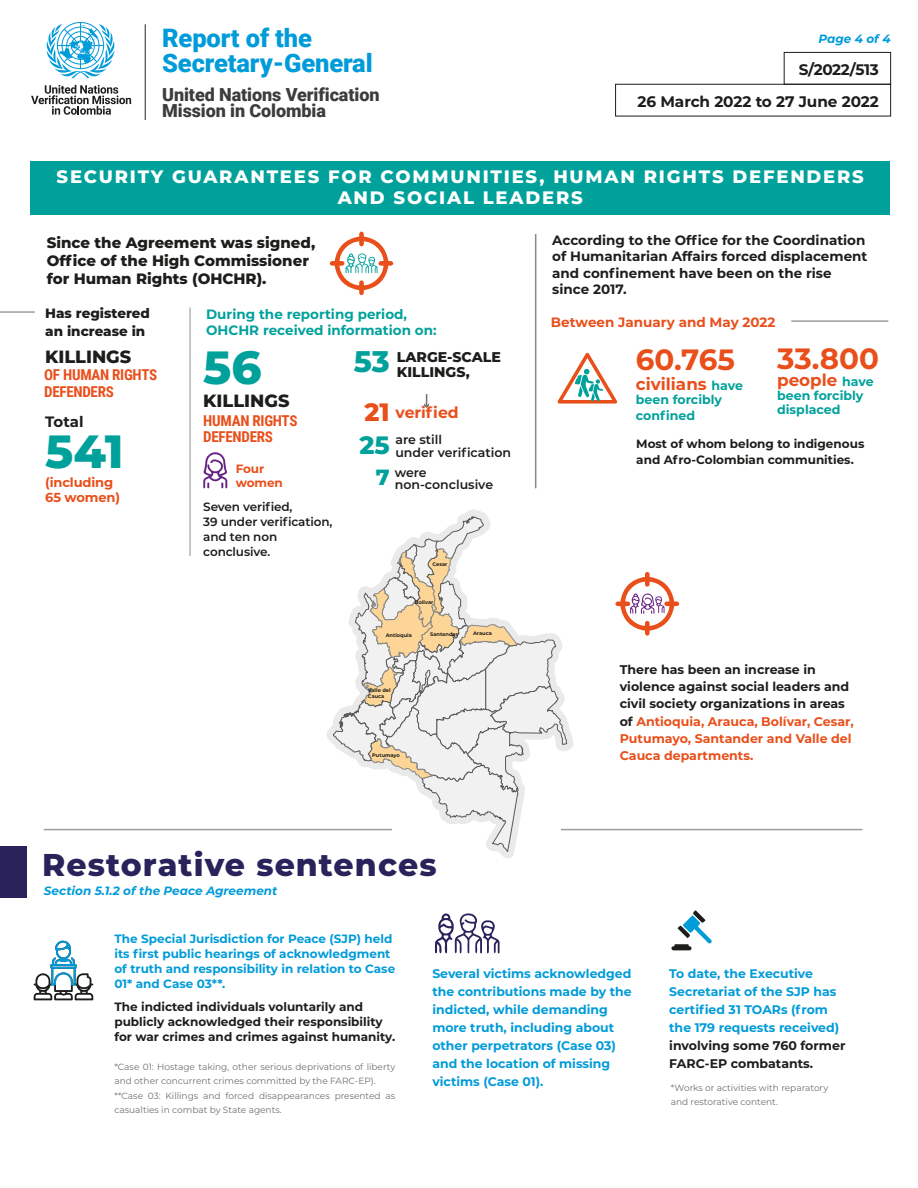
<style>
.page{position:relative;width:918px;height:1188px;background:#fff}
.page>*{position:absolute;margin:0;border:0;box-sizing:border-box;transform-origin:0 0}
.t1{font:800 46.5px "Montserrat";color:#00a19b}
.t2{font:800 31.5px "Montserrat";letter-spacing:.035em;color:#29235c}
.t3{font:700 29.4px "Montserrat";color:#e94f1b}
.t4{font:900 25.5px/25.5px "Roboto";letter-spacing:-.005em;color:#009bd9}
.t5{font:800 18px/21px "Montserrat";letter-spacing:.1em;color:#fff;text-align:center}
.t6{font:900 18px/16.5px "Roboto";letter-spacing:-.005em;color:#3d3c3c}
.t7{font:800 17.7px "Montserrat";color:#1d1d1b}
.t8{font:700 16.8px "Montserrat";color:#e94f1b}
.t9{font:700 15.75px "Montserrat";color:#e94f1b}
.t10{font:700 15.3px "Montserrat";letter-spacing:-.005em;color:#1d1d1b}
.t11{font:800 15px/18px "Montserrat";color:#1d1d1b}
.t12{font:700 15px/16.2px "Roboto Condensed";letter-spacing:-.015em;color:#e94f1b}
.t13{font:700 15px "Montserrat";color:#1d1d1b}
.t14{font:800 14.1px/15.6px "Montserrat";color:#1d1d1b}
.t15{font:700 13.5px/16.5px "Montserrat";color:#1d1d1b}
.t16{font:700 13.5px/16.5px "Montserrat";color:#00a19b}
.t17{font:800 13.5px/18px "Montserrat";color:#1d1d1b}
.t18{font:700 13.5px "Montserrat";color:#e94f1b}
.t19{font:700 13.05px "Montserrat";letter-spacing:-.01em;color:#e94f1b}
.t20{font:700 12.6px/17.2px "Montserrat";color:#1d1d1b}
.t21{font:600 12.6px/12.6px "Montserrat";color:#1d1d1b}
.t22{font:700 12.6px/16.8px "Montserrat";color:#00a19b}
.t23{font:700 12.45px/18px "Montserrat";color:#009bd9}
.t24{font:700 12px/15px "Montserrat";color:#1d1d1b}
.t25{font:700 12px/15px "Montserrat";color:#009bd9}
.t26{font:600 12px/15px "Montserrat";letter-spacing:-.01em;color:#1d1d1b}
.t27{font:italic 700 12px "Montserrat";color:#009bd9}
.t28{font:700 12px "Montserrat";letter-spacing:-.01em;color:#e94f1b}
.t29{font:9px/13.5px "Montserrat";color:#706f6f}
.t30{font:700 5.1px/6.1px "Montserrat";color:#1d1d1b}
.s1{font-size:29.85px;color:#00a19b}
.s2{font-weight:800;font-size:25.05px}
.s3{font-weight:800;font-size:25.05px;color:#00a19b}
.s4{font-weight:800;font-size:21.9px;color:#00a19b}
.s5{font-size:12.6px;color:#00a19b}
.s6{color:#e94f1b}
</style>
<div class="page">
<hr style="left:145px;top:24px;width:1px;height:96px;background:#2b2523">
<svg style="left:31px;top:85px;width:100px;height:30px"></svg>
<svg style="left:46px;top:22px;width:69px;height:57px"></svg>
<div style="left:30px;top:161px;width:859px;height:54px;background:#00a19b"></div>
<hr style="left:535px;top:234px;width:1px;height:254px;background:#888887">
<hr style="left:44px;top:829px;width:818px;height:1px;background:#9d9d9c">
<div style="left:0;top:846px;width:26px;height:52px;background:#29235c"></div>
<svg style="left:615px;top:572px;width:64px;height:64px"></svg>
<div style="left:784px;top:52px;width:107px;height:33px;border:1px solid #1d1d1b"></div>
<div style="left:615px;top:84px;width:276px;height:32px;border:1px solid #1d1d1b"></div>
<svg style="left:330px;top:232px;width:63px;height:63px"></svg>
<hr style="left:189px;top:308px;width:2px;height:248px;background:#9d9d9c">
<hr style="left:0;top:311px;width:35px;height:2px;background:#9d9d9c">
<svg style="left:424px;top:394px;width:5px;height:14px"></svg>
<svg style="left:203px;top:452px;width:24px;height:36px"></svg>
<hr style="left:791px;top:320px;width:97px;height:2px;background:#9d9d9c">
<svg style="left:558px;top:353px;width:59px;height:51px"></svg>
<svg style="left:671px;top:910px;width:41px;height:40px"></svg>
<svg style="left:34px;top:940px;width:59px;height:60px"></svg>
<svg style="left:435px;top:913px;width:65px;height:40px"></svg>
<svg style="left:327px;top:517px;width:240px;height:335px"></svg>
<h3 class="t4" style="left:162px;top:24px;width:212px">Report of the<br>Secretary-General</h3>
<h3 class="t6" style="left:162px;top:85px;width:219px">United Nations Verification<br>Mission in Colombia</h3>
<p class="t27" style="left:819px;top:30px;width:74px">Page 4 of 4</p>
<p class="t10" style="left:799px;top:59px;width:81px">S/2022/513</p>
<p class="t10" style="left:638px;top:90px;width:243px">26 March 2022 to 27 June 2022</p>
<h3 class="t5" style="left:57px;top:165px;width:809px">SECURITY GUARANTEES FOR COMMUNITIES, HUMAN RIGHTS DEFENDERS<br>AND SOCIAL LEADERS</h3>
<p class="t11" style="left:47px;top:233px;width:270px">Since the Agreement was signed,<br>Office of the High Commissioner for Human Rights (OHCHR).</p>
<p class="t17" style="left:45px;top:304px;width:106px">Has registered an increase in</p>
<p class="t16" style="left:206px;top:305px;width:232px">During the reporting period,<br>OHCHR received information on:</p>
<p class="t14" style="left:397px;top:348px;width:106px;text-indent:-43px"><span class="s1">53</span> LARGE-SCALE<br>KILLINGS,</p>
<h3 class="t7" style="left:45px;top:344px;width:88px">KILLINGS</h3>
<p class="t12" style="left:44px;top:366px;width:115px">OF HUMAN RIGHTS<br>DEFENDERS</p>
<h1 class="t1" style="left:203px;top:333px;width:60px">56</h1>
<h3 class="t7" style="left:203px;top:388px;width:88px">KILLINGS</h3>
<p class="t9" style="left:365px;top:401px;width:96px"><span class="s2">21</span> verified</p>
<p class="t21" style="left:395px;top:433px;width:117px;text-indent:-36px"><span class="s3">25</span> are still<br>under verification</p>
<p class="t21" style="left:395px;top:465px;width:100px;text-indent:-19px"><span class="s4">7</span> were non-conclusive</p>
<p class="t12" style="left:203px;top:412px;width:96px">HUMAN RIGHTS<br>DEFENDERS</p>
<p class="t13" style="left:45px;top:411px;width:40px">Total</p>
<h1 class="t1" style="left:45px;top:418px;width:80px">541</h1>
<p class="t28" style="left:236px;top:460px;width:30px">Four</p>
<p class="t19" style="left:45px;top:473px;width:70px">(including</p>
<p class="t28" style="left:236px;top:474px;width:48px">women</p>
<p class="t19" style="left:45px;top:488px;width:76px">65 women)</p>
<p class="t26" style="left:203px;top:498px;width:131px">Seven verified,<br>39 under verification, and ten non conclusive.</p>
<p class="t30" style="left:433px;top:561px;width:16px">Cesar</p>
<p class="t30" style="left:415px;top:598px;width:20px">Bolívar</p>
<p class="t30" style="left:386px;top:632px;width:28px">Antioquia</p>
<p class="t30" style="left:430px;top:631px;width:29px">Santander</p>
<p class="t30" style="left:473px;top:630px;width:20px">Arauca</p>
<p class="t30" style="left:368px;top:687px;width:24px">Valle del<br>Cauca</p>
<p class="t30" style="left:372px;top:752px;width:29px">Putumayo</p>
<h2 class="t2" style="left:42px;top:841px;width:396px">Restorative sentences</h2>
<p class="t27" style="left:44px;top:882px;width:235px">Section 5.1.2 of the Peace Agreement</p>
<p class="t15" style="left:552px;top:231px;width:317px">According to the Office for the Coordination of Humanitarian Affairs forced displacement and confinement have been on the rise since 2017.</p>
<p class="t18" style="left:551px;top:312px;width:226px">Between January and May 2022</p>
<h3 class="t3" style="left:636px;top:339px;width:101px">60.765</h3>
<h3 class="t8" style="left:636px;top:372px;width:109px">civilians <span class="s5">have</span></h3>
<p class="t22" style="left:636px;top:390px;width:88px">been forcibly confined</p>
<h3 class="t3" style="left:777px;top:338px;width:103px">33.800</h3>
<h3 class="t8" style="left:777px;top:368px;width:98px">people <span class="s5">have</span></h3>
<p class="t22" style="left:777px;top:388px;width:88px;line-height:14px">been forcibly displaced</p>
<p class="t24" style="left:636px;top:435px;width:230px;line-height:16.5px">Most of whom belong to indigenous and Afro-Colombian communities.</p>
<p class="t20" style="left:620px;top:660px;width:236px">There has been an increase in violence against social leaders and civil society organizations in areas of <span class="s6">Antioquia, Arauca, Bolívar, Cesar,<br>Putumayo, Santander and Valle del<br>Cauca departments.</span></p>
<p class="t25" style="left:114px;top:931px;width:282px">The Special Jurisdiction for Peace (SJP) held its first public hearings of acknowledgment of truth and responsibility in relation to Case 01* and Case 03**.</p>
<p class="t24" style="left:114px;top:998px;width:282px">The indicted individuals voluntarily and publicly acknowledged their responsibility for war crimes and crimes against humanity.</p>
<p class="t29" style="left:114px;top:1060px;width:282px">*Case 01: Hostage taking, other serious deprivations of liberty and other concurrent crimes committed by the FARC-EP).</p>
<p class="t29" style="left:114px;top:1089px;width:282px">**Case 03: Killings and forced disappearances presented as casualties in combat by State agents.</p>
<p class="t23" style="left:432px;top:964px;width:201px">Several victims acknowledged the contributions made by the indicted, while demanding more truth, including about other perpetrators (Case 03) and the location of missing victims (Case 01).</p>
<p class="t23" style="left:669px;top:964px;width:171px">To date, the Executive<br>Secretariat of the SJP has certified 31 TOARs (from the 179 requests received)</p>
<p class="t20" style="left:669px;top:1036px;width:178px;line-height:18px">involving some 760 former<br>FARC-EP combatants.</p>
<p class="t29" style="left:671px;top:1081px;width:159px">*Works or activities with reparatory and restorative content.</p>
</div>
